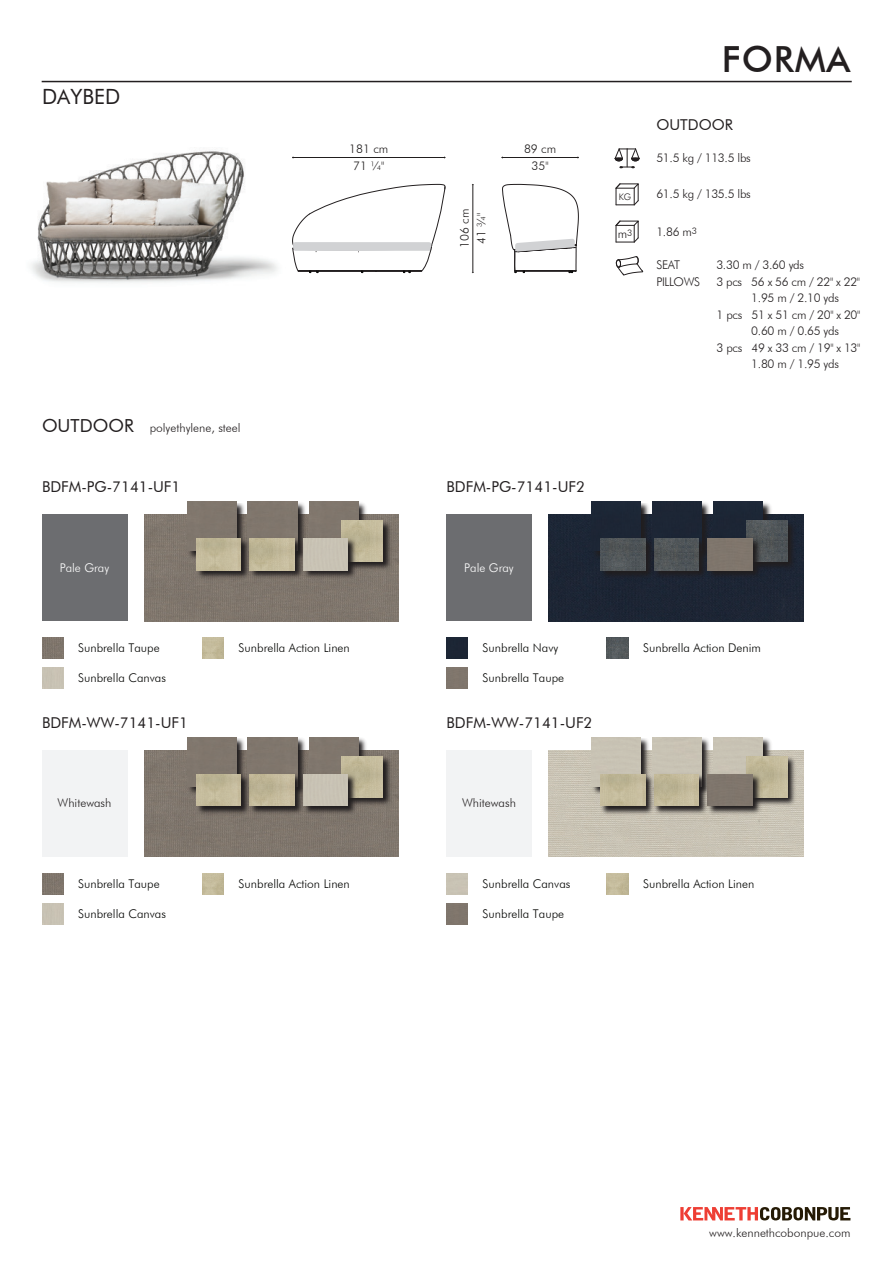
<style>
.page{position:relative;width:893px;height:1263px;background:#fff}
.page>*{position:absolute;margin:0;border:0;box-sizing:border-box;transform-origin:0 0}
.t1{font:500 36px "Futura BT";letter-spacing:.025em;color:#231f20}
.t2{font:21px "Futura BT";color:#231f20}
.t3{font:15px "Futura BT";color:#231f20}
.t4{font:300 12px "Futura BT";color:#040503}
.t5{font:300 12px "Futura BT";letter-spacing:-.025em;color:#231f20}
.t6{font:300 12px "Futura BT";color:#231f20}
.t7{font:300 12px/17px "Futura BT";color:#211e1e;text-align:center}
.t8{font:300 12px "Futura BT";color:#fff}
.t9{font:300 9px "Futura BT";color:#231f20}
.s1{font-weight:400;font-size:18px}
.s2{font-size:9px}
</style>
<div class="page">
<svg style="left:680px;top:1207px;width:170px;height:13px"></svg>
<hr style="left:42px;top:81px;width:810px;height:1px;background:#231f20">
<img style="left:31px;top:151px;width:246px;height:132px">
<svg style="left:614px;top:148px;width:26px;height:20px"></svg>
<svg style="left:615px;top:183px;width:24px;height:23px"></svg>
<svg style="left:615px;top:220px;width:24px;height:23px"></svg>
<svg style="left:615px;top:256px;width:28px;height:20px"></svg>
<hr style="left:293px;top:157px;width:152px;height:1px;background:#211e1e">
<hr style="left:502px;top:157px;width:76px;height:1px;background:#211e1e">
<hr style="left:473px;top:184px;width:1px;height:89px;background:#211e1e">
<svg style="left:502px;top:184px;width:77px;height:89px"></svg>
<svg style="left:292px;top:184px;width:153px;height:89px"></svg>
<div style="left:144px;top:515px;width:255px;height:106px;background:#80766d"></div>
<img style="left:358px;top:502px;width:8px;height:8px">
<img style="left:314px;top:502px;width:44px;height:8px">
<img style="left:187px;top:502px;width:49px;height:8px">
<img style="left:297px;top:502px;width:17px;height:8px">
<img style="left:248px;top:502px;width:49px;height:8px">
<img style="left:366px;top:514px;width:31px;height:62px">
<img style="left:366px;top:520px;width:17px;height:41px">
<div style="left:42px;top:515px;width:85px;height:106px;background:#6c6d70"></div>
<img style="left:42px;top:638px;width:21px;height:21px">
<img style="left:312px;top:510px;width:54px;height:89px">
<img style="left:312px;top:538px;width:36px;height:32px">
<img style="left:228px;top:510px;width:84px;height:89px">
<img style="left:259px;top:538px;width:35px;height:32px">
<img style="left:186px;top:510px;width:73px;height:76px">
<img style="left:196px;top:538px;width:45px;height:32px">
<div style="left:549px;top:515px;width:254px;height:106px;background:#1d2534"></div>
<img style="left:763px;top:502px;width:8px;height:12px">
<img style="left:718px;top:502px;width:45px;height:8px">
<img style="left:592px;top:502px;width:49px;height:8px">
<img style="left:701px;top:502px;width:17px;height:8px">
<img style="left:652px;top:502px;width:49px;height:8px">
<img style="left:770px;top:514px;width:32px;height:62px">
<img style="left:770px;top:520px;width:17px;height:41px">
<div style="left:446px;top:515px;width:85px;height:106px;background:#6c6d70"></div>
<img style="left:446px;top:638px;width:22px;height:21px">
<img style="left:446px;top:668px;width:22px;height:21px">
<img style="left:607px;top:638px;width:21px;height:21px">
<img style="left:716px;top:510px;width:54px;height:89px">
<img style="left:716px;top:538px;width:36px;height:32px">
<img style="left:633px;top:510px;width:83px;height:89px">
<img style="left:664px;top:538px;width:35px;height:32px">
<img style="left:591px;top:510px;width:73px;height:76px">
<img style="left:601px;top:538px;width:44px;height:32px">
<img style="left:549px;top:750px;width:254px;height:107px">
<img style="left:763px;top:738px;width:8px;height:12px">
<img style="left:701px;top:737px;width:17px;height:8px">
<img style="left:770px;top:750px;width:32px;height:62px">
<img style="left:770px;top:756px;width:17px;height:41px">
<div style="left:446px;top:750px;width:85px;height:107px;background:#f2f3f4"></div>
<img style="left:446px;top:903px;width:22px;height:21px">
<img style="left:716px;top:745px;width:54px;height:90px">
<img style="left:716px;top:774px;width:36px;height:32px">
<img style="left:633px;top:745px;width:83px;height:90px">
<img style="left:664px;top:774px;width:35px;height:32px">
<img style="left:591px;top:745px;width:73px;height:76px">
<img style="left:601px;top:774px;width:44px;height:32px">
<div style="left:144px;top:750px;width:255px;height:107px;background:#80766d"></div>
<img style="left:358px;top:737px;width:8px;height:8px">
<img style="left:297px;top:737px;width:17px;height:8px">
<img style="left:248px;top:737px;width:49px;height:8px">
<img style="left:366px;top:750px;width:31px;height:62px">
<img style="left:366px;top:756px;width:17px;height:41px">
<div style="left:42px;top:750px;width:85px;height:107px;background:#f2f3f4"></div>
<img style="left:42px;top:873px;width:21px;height:21px">
<img style="left:312px;top:745px;width:54px;height:90px">
<img style="left:312px;top:774px;width:36px;height:32px">
<img style="left:228px;top:745px;width:84px;height:90px">
<img style="left:259px;top:774px;width:35px;height:32px">
<img style="left:186px;top:745px;width:73px;height:76px">
<img style="left:196px;top:774px;width:45px;height:32px">
<h2 class="t2" style="left:42px;top:84px;width:80px">DAYBED</h2>
<p class="t6" style="left:42px;top:420px;width:200px"><span class="s1">OUTDOOR</span> polyethylene, steel</p>
<p class="t3" style="left:42px;top:478px;width:140px">BDFM-PG-7141-UF1</p>
<p class="t7" style="left:349px;top:141px;width:41px">181 cm<br>71 ¼"</p>
<p class="t7" style="left:524px;top:141px;width:34px">89 cm<br>35"</p>
<p class="t7" style="left:456px;top:248px;width:41px;rotate:-90deg">106 cm<br>41 ¾"</p>
<p class="t9" style="left:619px;top:191px;width:14px">KG</p>
<p class="t5" style="left:618px;top:226px;width:16px">m<span class="s2">3</span></p>
<h1 class="t1" style="left:722px;top:37px;width:130px">FORMA</h1>
<p class="t3" style="left:656px;top:115px;width:78px">OUTDOOR</p>
<p class="t5" style="left:656px;top:150px;width:96px">51.5 kg / 113.5 lbs</p>
<p class="t5" style="left:656px;top:187px;width:96px">61.5 kg / 135.5 lbs</p>
<p class="t5" style="left:656px;top:225px;width:42px">1.86 m<sup>3</sup></p>
<p class="t5" style="left:656px;top:258px;width:25px">SEAT</p>
<p class="t5" style="left:716px;top:258px;width:89px">3.30 m / 3.60 yds</p>
<p class="t5" style="left:656px;top:274px;width:45px">PILLOWS</p>
<p class="t5" style="left:716px;top:274px;width:145px">3 pcs 56 x 56 cm / 22" x 22"</p>
<p class="t5" style="left:751px;top:291px;width:89px">1.95 m / 2.10 yds</p>
<p class="t5" style="left:717px;top:307px;width:145px">1 pcs 51 x 51 cm / 20" x 20"</p>
<p class="t5" style="left:751px;top:324px;width:89px">0.60 m / 0.65 yds</p>
<p class="t5" style="left:717px;top:340px;width:145px">3 pcs 49 x 33 cm / 19" x 13"</p>
<p class="t5" style="left:751px;top:357px;width:89px">1.80 m / 1.95 yds</p>
<p class="t3" style="left:446px;top:478px;width:140px">BDFM-PG-7141-UF2</p>
<p class="t8" style="left:60px;top:560px;width:51px">Pale Gray</p>
<p class="t8" style="left:464px;top:560px;width:51px">Pale Gray</p>
<p class="t4" style="left:78px;top:640px;width:83px">Sunbrella Taupe</p>
<p class="t4" style="left:78px;top:671px;width:89px">Sunbrella Canvas</p>
<p class="t4" style="left:239px;top:640px;width:113px">Sunbrella Action Linen</p>
<p class="t4" style="left:483px;top:640px;width:77px">Sunbrella Navy</p>
<p class="t4" style="left:483px;top:671px;width:83px">Sunbrella Taupe</p>
<p class="t4" style="left:643px;top:640px;width:119px">Sunbrella Action Denim</p>
<p class="t3" style="left:42px;top:713px;width:147px">BDFM-WW-7141-UF1</p>
<p class="t3" style="left:446px;top:713px;width:147px">BDFM-WW-7141-UF2</p>
<p class="t6" style="left:58px;top:796px;width:55px">Whitewash</p>
<p class="t6" style="left:462px;top:796px;width:55px">Whitewash</p>
<p class="t4" style="left:78px;top:876px;width:83px">Sunbrella Taupe</p>
<p class="t4" style="left:78px;top:906px;width:89px">Sunbrella Canvas</p>
<p class="t4" style="left:239px;top:876px;width:113px">Sunbrella Action Linen</p>
<p class="t4" style="left:483px;top:876px;width:89px">Sunbrella Canvas</p>
<p class="t4" style="left:483px;top:906px;width:83px">Sunbrella Taupe</p>
<p class="t4" style="left:643px;top:876px;width:113px">Sunbrella Action Linen</p>
<p class="t6" style="left:709px;top:1225px;width:143px">www.kennethcobonpue.com</p>
</div>
